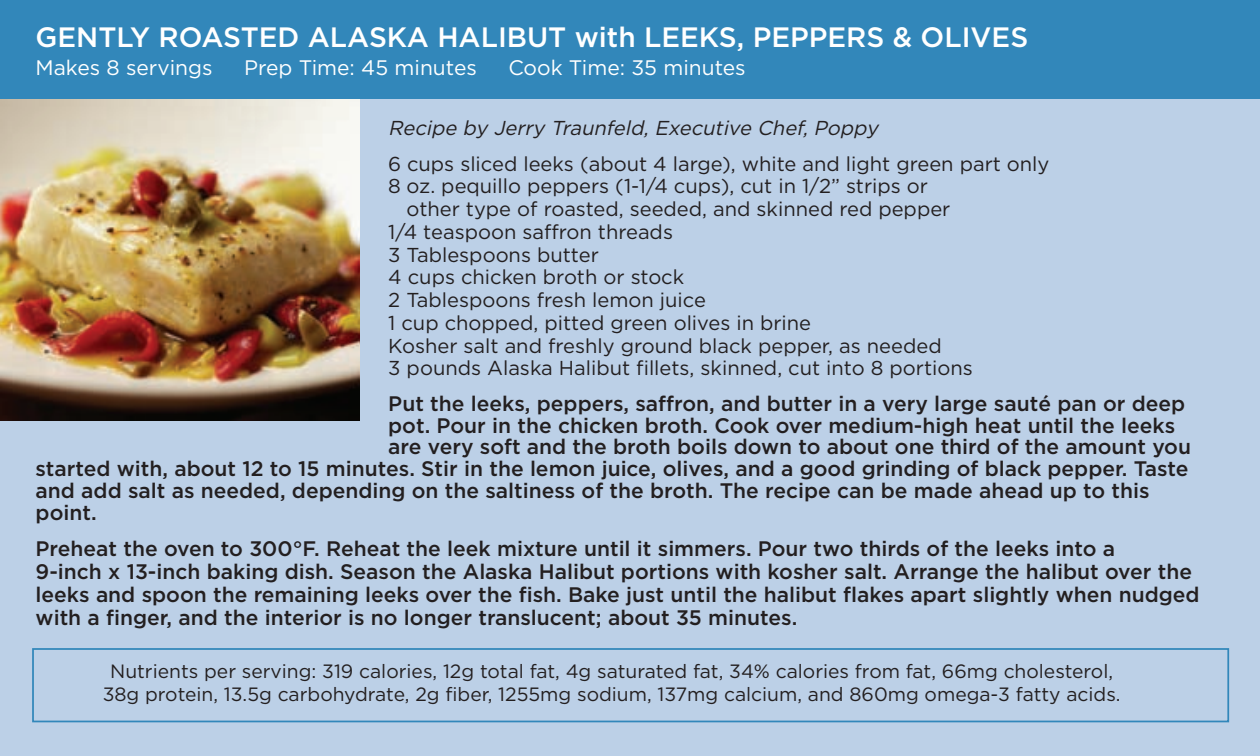
<style>
.page{position:relative;width:1260px;height:756px;background:#fff}
.page>*{position:absolute;margin:0;border:0;box-sizing:border-box;transform-origin:0 0}
.t1{font:500 28px "Gotham";color:#fff}
.t2{font:500 21px/22.8px "Gotham";color:#231f20}
.t3{font:21px "Gotham";color:#fff}
.t4{font:20.3px "Gotham";color:#231f20}
.t5{font:italic 20.3px "Gotham";color:#231f20}
.t6{font:19.25px/23.1px "Gotham";color:#231f20;text-align:center}
</style>
<div class="page">
<div style="left:0;top:54px;width:1260px;height:702px;background:#bcd0e7"></div>
<div style="left:32px;top:648px;width:1197px;height:74px;border:2px solid #3287ba"></div>
<img style="left:0;top:98px;width:360px;height:323px">
<div style="left:0;top:0;width:1260px;height:98px;background:#3287ba"></div>
<h1 class="t1" style="left:36px;top:21px;width:994px">GENTLY ROASTED ALASKA HALIBUT with LEEKS, PEPPERS &amp; OLIVES</h1>
<p class="t3" style="left:36px;top:56px;width:178px">Makes 8 servings</p>
<p class="t3" style="left:244px;top:56px;width:234px">Prep Time: 45 minutes</p>
<p class="t3" style="left:508px;top:56px;width:239px">Cook Time: 35 minutes</p>
<p class="t5" style="left:388px;top:116px;width:491px">Recipe by Jerry Traunfeld, Executive Chef, Poppy</p>
<p class="t4" style="left:388px;top:152px;width:663px">6 cups sliced leeks (about 4 large), white and light green part only</p>
<p class="t4" style="left:388px;top:175px;width:541px">8 oz. pequillo peppers (1-1/4 cups), cut in 1/2” strips or</p>
<p class="t4" style="left:406px;top:197px;width:546px">other type of roasted, seeded, and skinned red pepper</p>
<p class="t4" style="left:388px;top:220px;width:286px">1/4 teaspoon saffron threads</p>
<p class="t4" style="left:388px;top:243px;width:212px">3 Tablespoons butter</p>
<p class="t4" style="left:388px;top:265px;width:297px">4 cups chicken broth or stock</p>
<p class="t4" style="left:388px;top:288px;width:319px">2 Tablespoons fresh lemon juice</p>
<p class="t4" style="left:388px;top:311px;width:424px">1 cup chopped, pitted green olives in brine</p>
<p class="t4" style="left:388px;top:334px;width:555px">Kosher salt and freshly ground black pepper, as needed</p>
<p class="t4" style="left:388px;top:356px;width:586px">3 pounds Alaska Halibut fillets, skinned, cut into 8 portions</p>
<p class="t2" style="left:388px;top:392px;width:798px">Put the leeks, peppers, saffron, and butter in a very large sauté pan or deep</p>
<p class="t2" style="left:388px;top:414px;width:788px">pot. Pour in the chicken broth. Cook over medium-high heat until the leeks</p>
<p class="t2" style="left:388px;top:436px;width:804px">are very soft and the broth boils down to about one third of the amount you</p>
<p class="t2" style="left:36px;top:458px;width:1154px">started with, about 12 to 15 minutes. Stir in the lemon juice, olives, and a good grinding of black pepper. Taste</p>
<p class="t2" style="left:36px;top:479px;width:1116px">and add salt as needed, depending on the saltiness of the broth. The recipe can be made ahead up to this</p>
<p class="t2" style="left:36px;top:501px;width:63px">point.</p>
<p class="t2" style="left:36px;top:538px;width:1166px">Preheat the oven to 300°F. Reheat the leek mixture until it simmers. Pour two thirds of the leeks into a<br>9-inch x 13-inch baking dish. Season the Alaska Halibut portions with kosher salt. Arrange the halibut over the leeks and spoon the remaining leeks over the fish. Bake just until the halibut flakes apart slightly when nudged with a finger, and the interior is no longer translucent; about 35 minutes.</p>
<p class="t6" style="left:103px;top:660px;width:1019px">Nutrients per serving: 319 calories, 12g total fat, 4g saturated fat, 34% calories from fat, 66mg cholesterol,<br>38g protein, 13.5g carbohydrate, 2g fiber, 1255mg sodium, 137mg calcium, and 860mg omega-3 fatty acids.</p>
</div>
